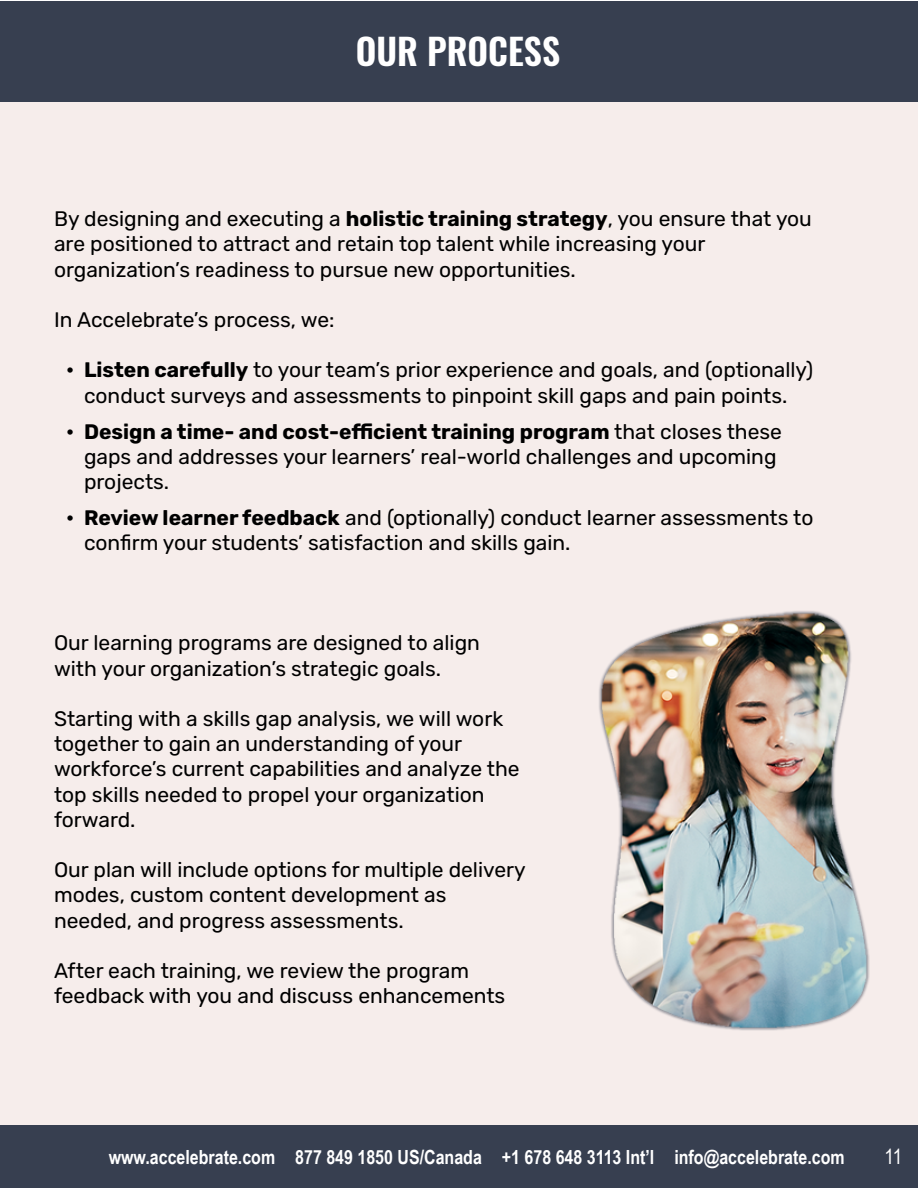
<style>
.page{position:relative;width:918px;height:1188px;background:#fff}
.page>*{position:absolute;margin:0;border:0;box-sizing:border-box;transform-origin:0 0}
.t1{font:600 36px "Oswald";color:#fff}
.t2{font:21px/25.2px "Rubik";color:#000}
.t3{font:21px "Arial Narrow";color:#fff}
.t4{font:700 19.5px "Arial Narrow";color:#fff}
.s1{font-weight:700}
</style>
<div class="page">
<div style="left:0;top:90px;width:918px;height:1035px;background:#f6edeb"></div>
<div style="left:0;top:1px;width:917px;height:101px;background:#373f50"></div>
<div style="left:0;top:1125px;width:918px;height:62px;background:#373f50"></div>
<img style="left:597px;top:609px;width:272px;height:423px">
<h1 class="t1" style="left:356px;top:26px;width:206px">OUR PROCESS</h1>
<p class="t2" style="left:54px;top:207px;width:759px">By designing and executing a <span class="s1">holistic training strategy</span>, you ensure that you are positioned to attract and retain top talent while increasing your organization’s readiness to pursue new opportunities.</p>
<p class="t2" style="left:54px;top:308px;width:282px">In Accelebrate’s process, we:</p>
<p class="t2" style="left:66px;top:358px;width:749px;text-align:center"><span class="s1">• Listen carefully</span> to your team’s prior experience and goals, and (optionally) conduct surveys and assessments to pinpoint skill gaps and pain points.</p>
<p class="t2" style="left:84px;top:419px;width:699px;text-indent:-18px"><span class="s1">• Design a time- and cost-efficient training program</span> that closes these gaps and addresses your learners’ real-world challenges and upcoming projects.</p>
<p class="t2" style="left:84px;top:506px;width:731px;text-indent:-18px"><span class="s1">• Review learner feedback</span> and (optionally) conduct learner assessments to confirm your students’ satisfaction and skills gain.</p>
<p class="t2" style="left:54px;top:631px;width:427px">Our learning programs are designed to align with your organization’s strategic goals.</p>
<p class="t2" style="left:54px;top:707px;width:467px">Starting with a skills gap analysis, we will work together to gain an understanding of your workforce’s current capabilities and analyze the top skills needed to propel your organization forward.</p>
<p class="t2" style="left:54px;top:858px;width:473px">Our plan will include options for multiple delivery modes, custom content development as needed, and progress assessments.</p>
<p class="t2" style="left:54px;top:959px;width:453px">After each training, we review the program feedback with you and discuss enhancements</p>
<p class="t4" style="left:109px;top:1142px;width:737px">www.accelebrate.com 877 849 1850 US/Canada +1 678 648 3113 Int’l info@accelebrate.com</p>
<p class="t3" style="left:885px;top:1141px;width:19px">11</p>
</div>
